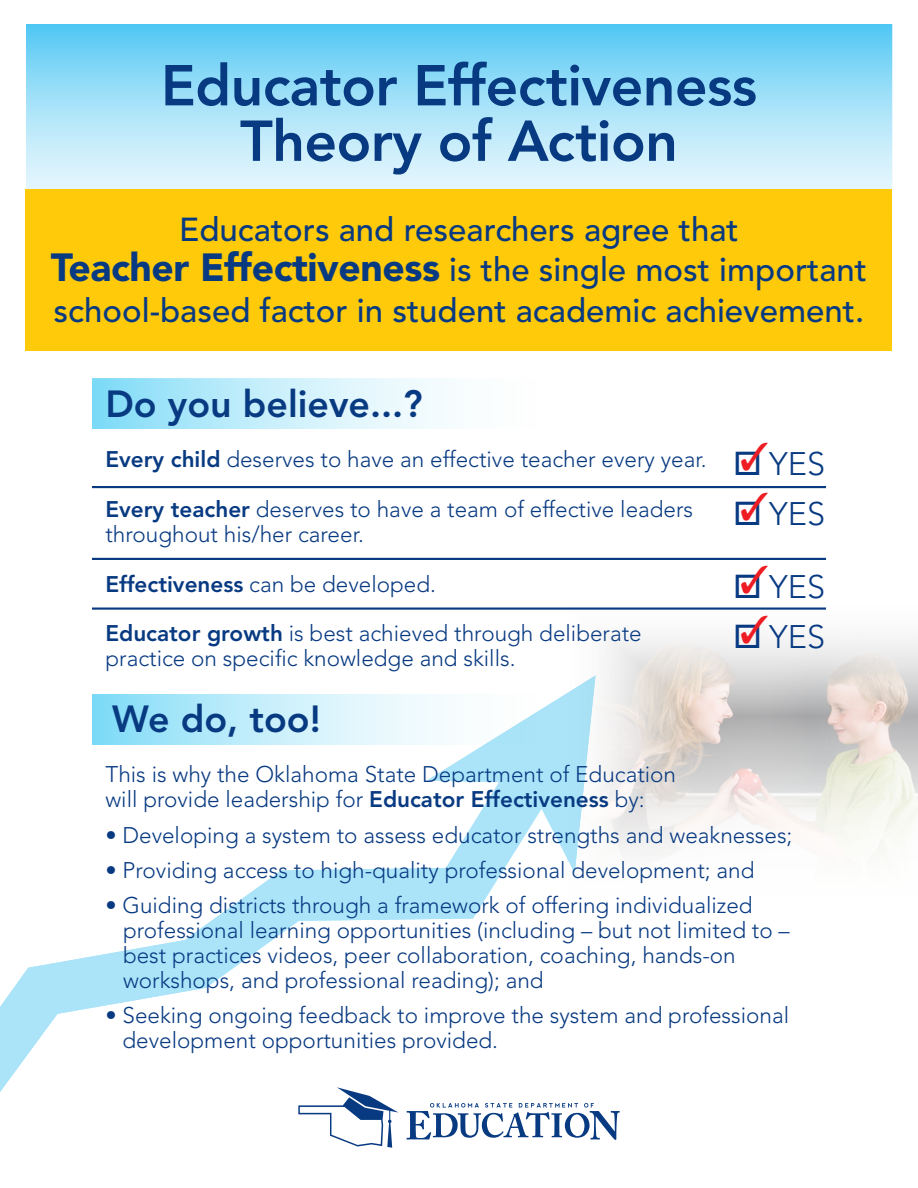
<style>
.page{position:relative;width:918px;height:1188px;background:#fff}
.page>*{position:absolute;margin:0;border:0;box-sizing:border-box;transform-origin:0 0}
.t1{font:800 57px "Avenir";letter-spacing:-.01em;color:#083a82}
.t2{font:800 37.5px "Avenir";color:#083a82}
.t3{font:500 33px "Avenir";color:#083a82}
.t4{font:300 32.4px "Avenir";color:#083a82}
.t5{font:300 22.5px "Avenir";color:#083a82}
.s1{font-weight:900;font-size:39px}
.s2{font-weight:800}
</style>
<div class="page">
<svg style="left:26px;top:24px;width:866px;height:165px;background:#a3e1f8"></svg>
<svg style="left:0;top:744px;width:556px;height:396px"></svg>
<img style="left:556px;top:607px;width:362px;height:266px">
<div style="left:26px;top:189px;width:866px;height:162px;background:#feca0a"></div>
<svg style="left:92px;top:694px;width:492px;height:50px"></svg>
<hr style="left:92px;top:486px;width:734px;height:2px;background:#083a82">
<hr style="left:92px;top:558px;width:734px;height:2px;background:#083a82">
<hr style="left:92px;top:608px;width:734px;height:2px;background:#083a82">
<svg style="left:92px;top:379px;width:353px;height:50px;background:#c2edfb"></svg>
<svg style="left:407px;top:1103px;width:213px;height:37px"></svg>
<svg style="left:298px;top:1087px;width:100px;height:61px"></svg>
<p class="t1" style="left:161px;top:52px;width:598px">Educator Effectiveness</p>
<p class="t1" style="left:240px;top:107px;width:439px">Theory of Action</p>
<p class="t3" style="left:179px;top:210px;width:561px">Educators and researchers agree that</p>
<p class="t3" style="left:51px;top:251px;width:818px"><span class="s1">Teacher Effectiveness</span> is the single most important</p>
<p class="t3" style="left:54px;top:291px;width:812px">school-based factor in student academic achievement.</p>
<p class="t2" style="left:105px;top:381px;width:319px">Do you believe...?</p>
<p class="t5" style="left:105px;top:446px;width:603px"><span class="s2">Every child</span> deserves to have an effective teacher every year.</p>
<p class="t5" style="left:105px;top:496px;width:589px"><span class="s2">Every teacher</span> deserves to have a team of effective leaders</p>
<p class="t5" style="left:105px;top:521px;width:260px">throughout his/her career.</p>
<p class="t5" style="left:105px;top:571px;width:332px"><span class="s2">Effectiveness</span> can be developed.</p>
<p class="t5" style="left:105px;top:620px;width:538px"><span class="s2">Educator growth</span> is best achieved through deliberate</p>
<p class="t5" style="left:105px;top:645px;width:412px">practice on specific knowledge and skills.</p>
<p class="t2" style="left:112px;top:697px;width:210px">We do, too!</p>
<p class="t4" style="left:733px;top:445px;width:94px">□<sup>✓</sup>YES</p>
<p class="t4" style="left:733px;top:495px;width:94px">□<sup>✓</sup>YES</p>
<p class="t4" style="left:733px;top:568px;width:94px">□<sup>✓</sup>YES</p>
<p class="t4" style="left:733px;top:618px;width:94px">□<sup>✓</sup>YES</p>
<p class="t5" style="left:105px;top:761px;width:572px">This is why the Oklahoma State Department of Education</p>
<p class="t5" style="left:105px;top:786px;width:541px">will provide leadership for <span class="s2">Educator Effectiveness</span> by:</p>
<p class="t5" style="left:105px;top:822px;width:689px">• Developing a system to assess educator strengths and weaknesses;</p>
<p class="t5" style="left:105px;top:857px;width:651px">• Providing access to high-quality professional development; and</p>
<p class="t5" style="left:105px;top:892px;width:649px">• Guiding districts through a framework of offering individualized</p>
<p class="t5" style="left:123px;top:917px;width:668px">professional learning opportunities (including – but not limited to –</p>
<p class="t5" style="left:123px;top:942px;width:614px">best practices videos, peer collaboration, coaching, hands-on</p>
<p class="t5" style="left:123px;top:967px;width:422px">workshops, and professional reading); and</p>
<p class="t5" style="left:105px;top:1002px;width:685px">• Seeking ongoing feedback to improve the system and professional</p>
<p class="t5" style="left:123px;top:1027px;width:377px">development opportunities provided.</p>
</div>
